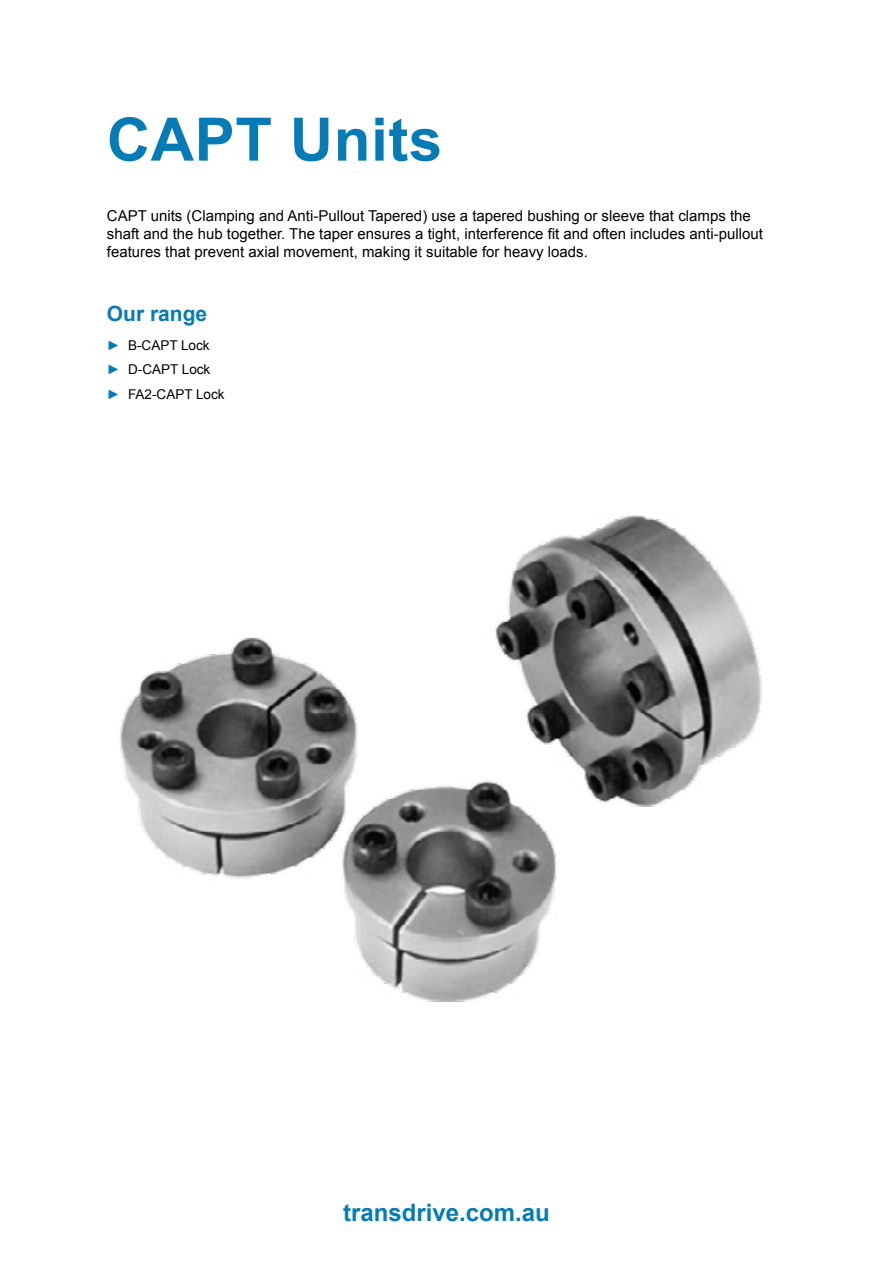
<style>
.page{position:relative;width:893px;height:1263px;background:#fff}
.page>*{position:absolute;margin:0;border:0;box-sizing:border-box;transform-origin:0 0}
.t1{font:700 60px "Arial";letter-spacing:.01em;color:#077bb6}
.t2{font:700 24px "Arial";color:#077bb6}
.t3{font:700 21px "Arial";color:#077bb6}
.t4{font:15px/18px "Arial";color:#000}
.t5{font:13.5px/24.8px "Arial";color:#000}
.s1{font-weight:700;color:#077bb6}
</style>
<div class="page">
<img style="left:120px;top:515px;width:642px;height:487px">
<h1 class="t1" style="left:107px;top:100px;width:337px">CAPT Units</h1>
<p class="t4" style="left:107px;top:207px;width:657px">CAPT units (Clamping and Anti-Pullout Tapered) use a tapered bushing or sleeve that clamps the shaft and the hub together. The taper ensures a tight, interference fit and often includes anti-pullout features that prevent axial movement, making it suitable for heavy loads.</p>
<h3 class="t3" style="left:107px;top:299px;width:102px">Our range</h3>
<p class="t5" style="left:107px;top:333px;width:119px"><span class="s1">►</span> B-CAPT Lock <span class="s1">►</span> D-CAPT Lock <span class="s1">►</span> FA2-CAPT Lock</p>
<h2 class="t2" style="left:343px;top:1196px;width:208px">transdrive.com.au</h2>
</div>
